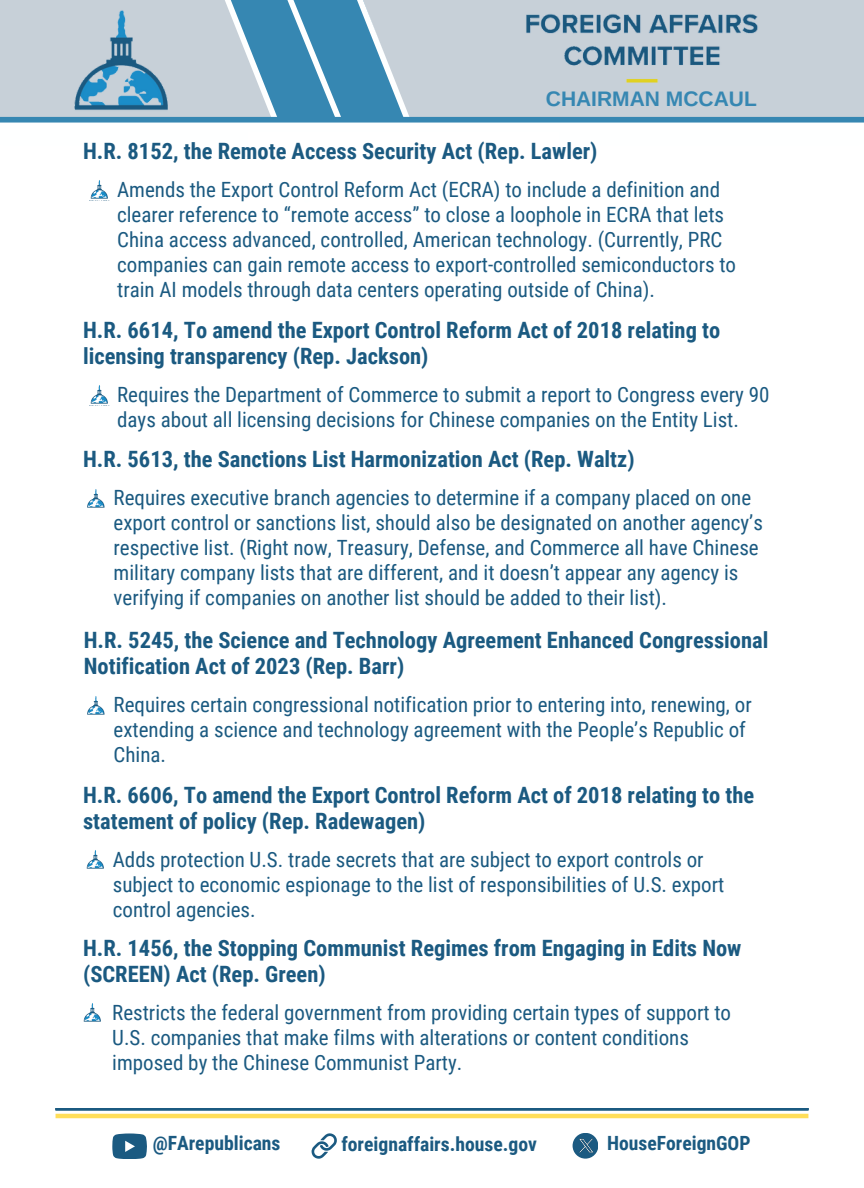
<style>
.page{position:relative;width:864px;height:1188px;background:#fff}
.page>*{position:absolute;margin:0;border:0;box-sizing:border-box;transform-origin:0 0}
.t1{font:700 22.5px/26px "Roboto Condensed";color:#1b5a81}
.t2{font:21px/25px "Roboto Condensed";color:#1b5a81}
.t3{font:700 21px "Arimo";color:#3687b2}
.t4{font:700 19.65px "Roboto Condensed";color:#1b5a81}
</style>
<div class="page">
<div style="left:357px;top:0;width:507px;height:129px;background:#c7d0d8"></div>
<img style="left:526px;top:14px;width:232px;height:69px">
<img style="left:0;top:0;width:199px;height:117px">
<svg style="left:199px;top:0;width:249px;height:117px"></svg>
<div style="left:5px;top:118px;width:851px;height:27px;background:#feffff"></div>
<div style="left:0;top:117px;width:864px;height:6px;background:#3687b2"></div>
<hr style="left:56px;top:1108px;width:752px;height:2px;background:#1b5a81">
<hr style="left:56px;top:1114px;width:752px;height:4px;background:#ffde59">
<svg style="left:112px;top:1133px;width:35px;height:26px"></svg>
<img style="left:573px;top:1133px;width:25px;height:26px">
<svg style="left:311px;top:1133px;width:26px;height:26px"></svg>
<img style="left:90px;top:180px;width:18px;height:19px">
<img style="left:90px;top:385px;width:18px;height:19px">
<img style="left:87px;top:489px;width:18px;height:19px">
<img style="left:87px;top:696px;width:18px;height:19px">
<img style="left:86px;top:850px;width:18px;height:19px">
<img style="left:83px;top:1003px;width:18px;height:19px">
<h2 class="t3" style="left:546px;top:87px;width:213px">CHAIRMAN MCCAUL</h2>
<p class="t1" style="left:83px;top:138px;width:516px">H.R. 8152, the Remote Access Security Act (Rep. Lawler)</p>
<p class="t2" style="left:117px;top:177px;width:620px">Amends the Export Control Reform Act (ECRA) to include a definition and clearer reference to “remote access” to close a loophole in ECRA that lets China access advanced, controlled, American technology. (Currently, PRC companies can gain remote access to export-controlled semiconductors to train AI models through data centers operating outside of China).</p>
<p class="t1" style="left:83px;top:317px;width:639px">H.R. 6614, To amend the Export Control Reform Act of 2018 relating to licensing transparency (Rep. Jackson)</p>
<p class="t2" style="left:117px;top:382px;width:654px">Requires the Department of Commerce to submit a report to Congress every 90 days about all licensing decisions for Chinese companies on the Entity List.</p>
<p class="t1" style="left:83px;top:447px;width:553px">H.R. 5613, the Sanctions List Harmonization Act (Rep. Waltz)</p>
<p class="t2" style="left:114px;top:485px;width:651px">Requires executive branch agencies to determine if a company placed on one export control or sanctions list, should also be designated on another agency’s respective list. (Right now, Treasury, Defense, and Commerce all have Chinese military company lists that are different, and it doesn’t appear any agency is verifying if companies on another list should be added to their list).</p>
<p class="t1" style="left:84px;top:628px;width:686px">H.R. 5245, the Science and Technology Agreement Enhanced Congressional<br>Notification Act of 2023 (Rep. Barr)</p>
<p class="t2" style="left:114px;top:693px;width:640px">Requires certain congressional notification prior to entering into, renewing, or extending a science and technology agreement with the People’s Republic of<br>China.</p>
<p class="t1" style="left:83px;top:782px;width:673px">H.R. 6606, To amend the Export Control Reform Act of 2018 relating to the statement of policy (Rep. Radewagen)</p>
<p class="t2" style="left:113px;top:847px;width:613px">Adds protection U.S. trade secrets that are subject to export controls or subject to economic espionage to the list of responsibilities of U.S. export control agencies.</p>
<p class="t1" style="left:83px;top:935px;width:660px">H.R. 1456, the Stopping Communist Regimes from Engaging in Edits Now (SCREEN) Act (Rep. Green)</p>
<h1 class="t2" style="left:112px;top:1000px;width:620px">Restricts the federal government from providing certain types of support to<br>U.S. companies that make films with alterations or content conditions imposed by the Chinese Communist Party.</h1>
<p class="t4" style="left:153px;top:1132px;width:129px">@FArepublicans</p>
<h1 class="t4" style="left:341px;top:1133px;width:197px">foreignaffairs.house.gov</h1>
<p class="t4" style="left:607px;top:1132px;width:145px">HouseForeignGOP</p>
</div>
